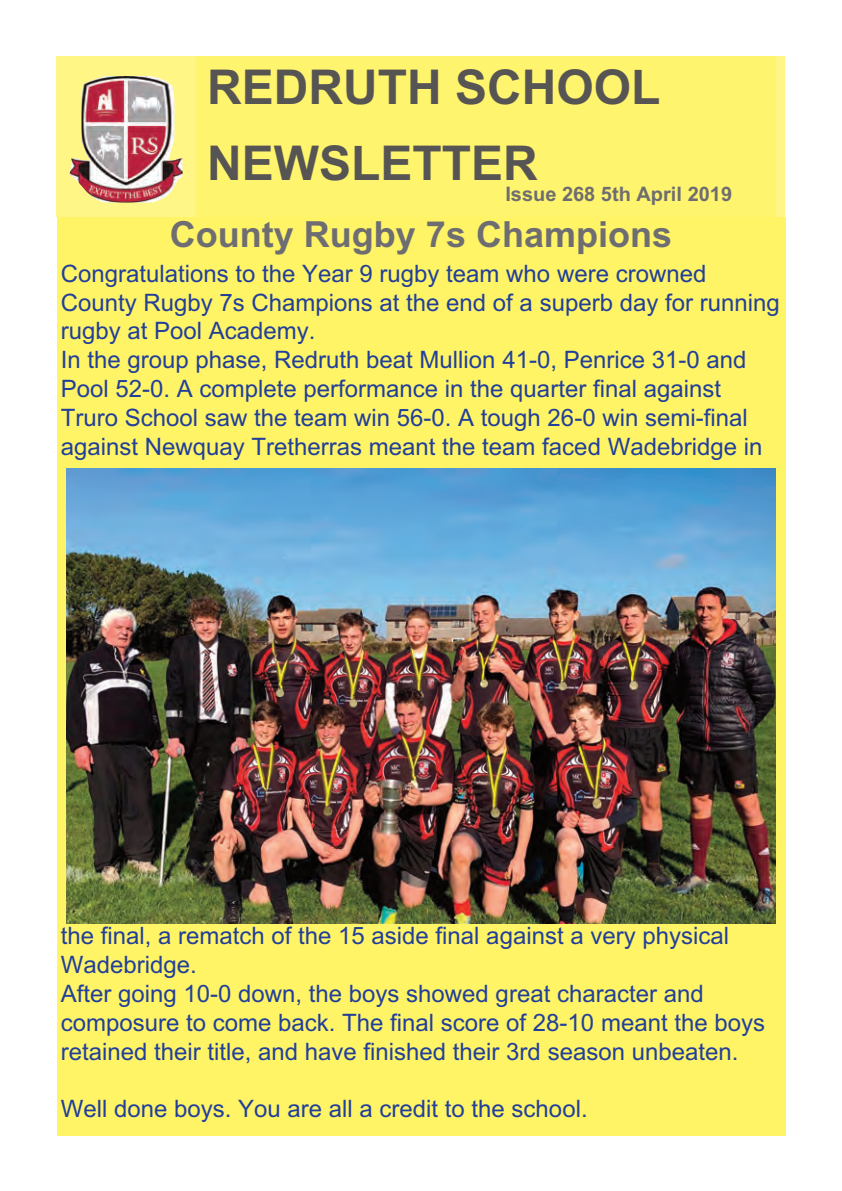
<style>
.page{position:relative;width:842px;height:1191px;background:#fff}
.page>*{position:absolute;margin:0;border:0;box-sizing:border-box;transform-origin:0 0}
.t1{font:700 48px/76px "Arial";color:#575554}
.t2{font:700 36px "Arial";color:#6e6d71}
.t3{font:24px/28.8px "Arial";color:#223f99}
.t4{font:700 20px "Arial";color:#6e6d71}
</style>
<div class="page">
<div style="left:57px;top:217px;width:728px;height:918px;background:#fff466"></div>
<div style="left:57px;top:57px;width:728px;height:160px;background:#fff688"></div>
<div style="left:195px;top:57px;width:581px;height:160px;background:#fff46d"></div>
<img style="left:69px;top:76px;width:114px;height:126px">
<img style="left:67px;top:468px;width:709px;height:455px">
<h1 class="t1" style="left:207px;top:53px;width:455px">REDRUTH SCHOOL<br>NEWSLETTER</h1>
<p class="t4" style="left:505px;top:186px;width:228px">Issue 268 5th April 2019</p>
<h2 class="t2" style="left:170px;top:221px;width:504px">County Rugby 7s Champions</h2>
<p class="t3" style="left:61px;top:261px;width:721px">Congratulations to the Year 9 rugby team who were crowned County Rugby 7s Champions at the end of a superb day for running rugby at Pool Academy.<br>In the group phase, Redruth beat Mullion 41-0, Penrice 31-0 and Pool 52-0. A complete performance in the quarter final against Truro School saw the team win 56-0. A tough 26-0 win semi-final against Newquay Tretherras meant the team faced Wadebridge in</p>
<p class="t3" style="left:61px;top:924px;width:706px">the final, a rematch of the 15 aside final against a very physical Wadebridge.<br>After going 10-0 down, the boys showed great character and composure to come back. The final score of 28-10 meant the boys retained their title, and have finished their 3rd season unbeaten.</p>
<p class="t3" style="left:61px;top:1096px;width:528px">Well done boys. You are all a credit to the school.</p>
</div>
